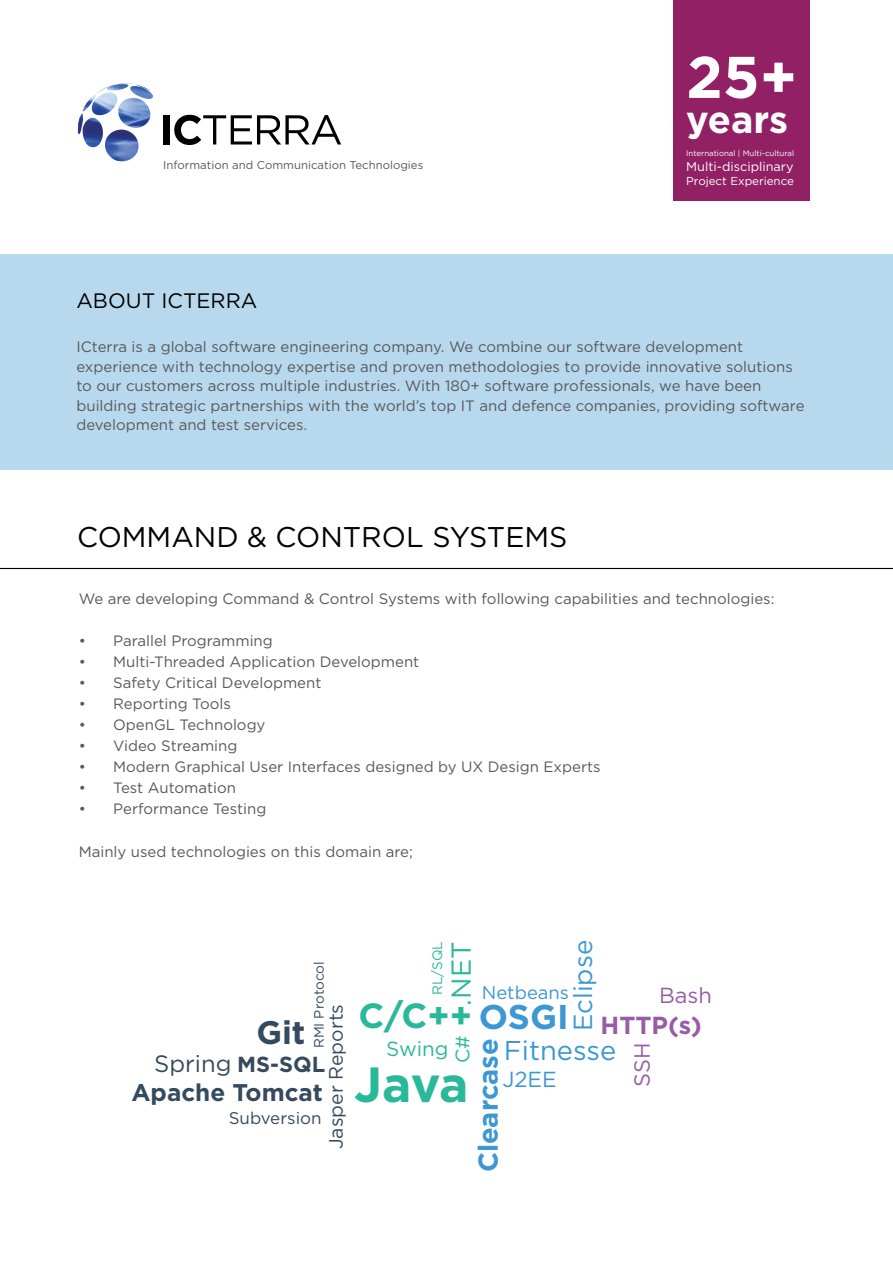
<style>
.page{position:relative;width:893px;height:1263px;background:#fff}
.page>*{position:absolute;margin:0;border:0;box-sizing:border-box;transform-origin:0 0}
.t1{font:700 58.65px "Gotham";color:#fff}
.t2{font:700 49.35px "Gotham";color:#29b99a}
.t3{font:700 37.95px "Gotham";color:#fff}
.t4{font:700 34.95px "Gotham";color:#29b99a}
.t5{font:700 32.55px "Gotham";color:#364a5e}
.t6{font:28.5px "Gotham";color:#000}
.t7{font:700 27.3px "Gotham";color:#3c97d3}
.t8{font:27.3px "Gotham";color:#29b99a}
.t9{font:27.15px "Gotham";color:#3c97d3}
.t10{font:26.1px "Gotham";color:#3c97d3}
.t11{font:700 24.6px "Gotham";color:#965ca5}
.t12{font:700 24.15px "Gotham";color:#364a5e}
.t13{font:23.7px "Gotham";color:#364a5e}
.t14{font:21.9px "Gotham";color:#965ca5}
.t15{font:21.75px "Gotham";color:#3c97d3}
.t16{font:21.75px "Gotham";color:#965ca5}
.t17{font:20.85px "Gotham";color:#000}
.t18{font:20.4px "Gotham";color:#29b99a}
.t19{font:19.65px "Gotham";color:#29b99a}
.t20{font:19.5px "Gotham";color:#364a5e}
.t21{font:18.3px "Gotham";color:#3c97d3}
.t22{font:16.95px "Gotham";color:#364a5e}
.t23{font:15px/19.5px "Gotham";color:#58595b}
.t24{font:13.65px "Gotham";letter-spacing:-.01em;color:#364a5e}
.t25{font:13.65px "Gotham";color:#29b99a}
.t26{font:12.75px "Gotham";color:#fff}
.t27{font:11.55px "Gotham";color:#fff}
.t28{font:11.4px "Gotham";color:#58595b}
.t29{font:7.95px "Gotham";color:#fff}
.s1{font-weight:700;font-size:21.75px}
.s2{font-size:34.35px;color:#3c97d3}
</style>
<div class="page">
<div style="left:673px;top:0;width:137px;height:200px;background:#922065"></div>
<div style="left:163px;top:115px;width:7px;height:29px;background:#000"></div>
<svg style="left:174px;top:115px;width:167px;height:30px"></svg>
<img style="left:78px;top:83px;width:75px;height:79px">
<hr style="left:0;top:568px;width:893px;height:1px;background:#000">
<div style="left:0;top:254px;width:893px;height:216px;background:#b8d8ee"></div>
<h1 class="t1" style="left:686px;top:38px;width:113px">25+</h1>
<h3 class="t3" style="left:686px;top:94px;width:104px">years</h3>
<p class="t29" style="left:686px;top:148px;width:109px">International | Multi-cultural</p>
<p class="t27" style="left:686px;top:174px;width:109px">Project Experience</p>
<p class="t28" style="left:163px;top:157px;width:262px">Information and Communication Technologies</p>
<p class="t26" style="left:686px;top:159px;width:109px">Multi-disciplinary</p>
<h3 class="t17" style="left:76px;top:287px;width:182px">ABOUT ICTERRA</h3>
<p class="t23" style="left:76px;top:337px;width:730px">ICterra is a global software engineering company. We combine our software development experience with technology expertise and proven methodologies to provide innovative solutions to our customers across multiple industries. With 180+ software professionals, we have been building strategic partnerships with the world’s top IT and defence companies, providing software development and test services.</p>
<h3 class="t6" style="left:77px;top:519px;width:492px">COMMAND &amp; CONTROL SYSTEMS</h3>
<p class="t23" style="left:79px;top:589px;width:697px">We are developing Command &amp; Control Systems with following capabilities and technologies:</p>
<p class="t23" style="left:79px;top:631px;width:196px">• Parallel Programming</p>
<p class="t23" style="left:79px;top:652px;width:342px">• Multi-Threaded Application Development</p>
<p class="t23" style="left:79px;top:673px;width:244px">• Safety Critical Development</p>
<p class="t23" style="left:79px;top:694px;width:154px">• Reporting Tools</p>
<p class="t23" style="left:79px;top:715px;width:188px">• OpenGL Technology</p>
<p class="t23" style="left:79px;top:736px;width:160px">• Video Streaming</p>
<p class="t23" style="left:79px;top:757px;width:523px">• Modern Graphical User Interfaces designed by UX Design Experts</p>
<p class="t23" style="left:79px;top:778px;width:159px">• Test Automation</p>
<p class="t23" style="left:79px;top:799px;width:189px">• Performance Testing</p>
<p class="t23" style="left:79px;top:841px;width:336px">Mainly used technologies on this domain are;</p>
<p class="t24" style="left:310px;top:1048px;width:88px;rotate:-90deg">RMI Protocol</p>
<h3 class="t20" style="left:323px;top:1149px;width:147px;rotate:-90deg">Jasper Reports</h3>
<h3 class="t5" style="left:256px;top:1011px;width:51px">Git</h3>
<h3 class="t13" style="left:154px;top:1048px;width:173px">Spring <span class="s1">MS-SQL</span></h3>
<h3 class="t12" style="left:131px;top:1076px;width:193px">Apache Tomcat</h3>
<p class="t22" style="left:229px;top:1107px;width:94px">Subversion</p>
<h3 class="t8" style="left:444px;top:1005px;width:65px;rotate:-90deg">.NET</h3>
<h3 class="t10" style="left:566px;top:1031px;width:93px;rotate:-90deg">Eclipse</h3>
<h3 class="t9" style="left:504px;top:1033px;width:114px">Fitnesse</h3>
<p class="t25" style="left:429px;top:995px;width:55px;rotate:-90deg">RL/SQL</p>
<p class="t21" style="left:482px;top:981px;width:89px">Netbeans</p>
<h3 class="t16" style="left:659px;top:981px;width:54px">Bash</h3>
<h3 class="t4" style="left:358px;top:993px;width:212px">C/C++ <span class="s2">OSGI</span></h3>
<h2 class="t2" style="left:354px;top:1051px;width:116px">Java</h2>
<h3 class="t11" style="left:601px;top:1008px;width:103px">HTTP(s)</h3>
<h3 class="t14" style="left:628px;top:1087px;width:46px;rotate:-90deg">SSH</h3>
<h3 class="t19" style="left:450px;top:1063px;width:30px;rotate:-90deg">C#</h3>
<h3 class="t7" style="left:470px;top:1172px;width:135px;rotate:-90deg">Clearcase</h3>
<h3 class="t18" style="left:386px;top:1036px;width:64px">Swing</h3>
<h3 class="t15" style="left:502px;top:1065px;width:56px">J2EE</h3>
</div>
